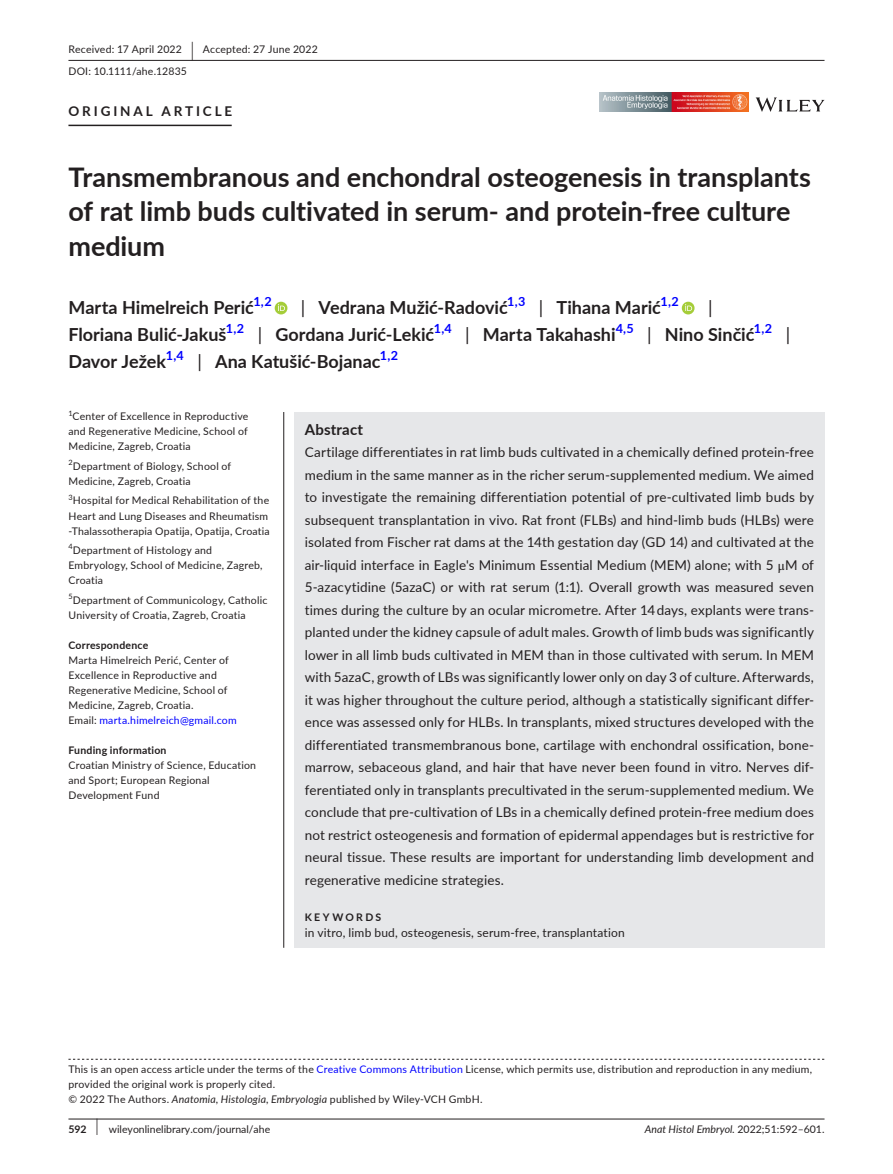
<style>
.page{position:relative;width:893px;height:1174px;background:#fff}
.page>*{position:absolute;margin:0;border:0;box-sizing:border-box;transform-origin:0 0}
.t1{font:700 27px/34.5px "Lato";color:#231f20}
.t2{font:700 18px "Lato";color:#231f20}
.t3{font:18px "Lato";color:#231f20}
.t4{font:700 15px "Lato";letter-spacing:.015em;color:#231f20}
.t5{font:13.5px/22.5px "Lato";letter-spacing:.01em;color:#231f20;text-align:justify}
.t6{font:700 13.5px "Lato";letter-spacing:.215em;color:#231f20}
.t7{font:700 12.6px "Lato";color:#00f}
.t8{font:12px "Lato";letter-spacing:.015em;color:#231f20}
.t9{font:10.5px/15px "Lato";letter-spacing:.02em;color:#231f20}
.t10{font:10.5px "Lato";color:#231f20}
.t11{font:italic 10.5px "Lato";color:#231f20}
.t12{font:700 10.5px "Lato";letter-spacing:.02em;color:#231f20}
.t13{font:700 10.5px "Lato";letter-spacing:.22em;color:#231f20}
.s1{font-size:19.65px}
.s2{font-weight:400}
.s3{color:#00f}
.s4{font-family:"STIX"}
.s5{font-style:italic}
.s6{font-weight:700}
.s7{font-size:17.4px}
.s8{font-style:normal}
</style>
<div class="page">
<hr style="left:68px;top:1118px;width:756px;height:1px;background:#231f20">
<svg style="left:756px;top:97px;width:68px;height:15px"></svg>
<img style="left:599px;top:93px;width:149px;height:19px">
<hr style="left:68px;top:60px;width:756px;height:1px;background:#231f20">
<hr style="left:68px;top:125px;width:164px;height:1px;background:#231f20">
<div style="left:275px;top:302px;width:12px;height:12px;background:#a5cd39;border-radius:50%"></div>
<svg style="left:278px;top:304px;width:7px;height:7px"></svg>
<div style="left:682px;top:302px;width:12px;height:12px;background:#a5cd39;border-radius:50%"></div>
<svg style="left:685px;top:304px;width:7px;height:7px"></svg>
<svg style="left:68px;top:1058px;width:756px;height:1px"></svg>
<div style="left:294px;top:412px;width:530px;height:535px;background:#e6e7e9"></div>
<hr style="left:283px;top:412px;width:1px;height:535px;background:#231f20">
<p class="t9" style="left:68px;top:38px;width:251px;line-height:21.8px">Received: 17 April 2022 <span class="s1">|</span> Accepted: 27 June 2022<br>DOI: 10.1111/ahe.12835</p>
<p class="t6" style="left:68px;top:101px;width:165px">ORIGINAL ARTICLE</p>
<h1 class="t1" style="left:68px;top:159px;width:744px">Transmembranous and enchondral osteogenesis in transplants of rat limb buds cultivated in serum- and protein-free culture medium</h1>
<h2 class="t2" style="left:68px;top:295px;width:187px">Marta Himelreich Perić</h2>
<p class="t7" style="left:253px;top:292px;width:20px">1,2</p>
<h2 class="t2" style="left:301px;top:295px;width:208px"><span class="s2">|</span> Vedrana Mužić-Radović</h2>
<p class="t7" style="left:507px;top:292px;width:20px">1,3</p>
<h2 class="t2" style="left:539px;top:295px;width:124px"><span class="s2">|</span> Tihana Marić</h2>
<p class="t7" style="left:660px;top:292px;width:20px">1,2</p>
<h2 class="t3" style="left:708px;top:295px;width:6px">|</h2>
<h2 class="t2" style="left:68px;top:322px;width:160px">Floriana Bulić-Jakuš</h2>
<p class="t7" style="left:226px;top:319px;width:20px">1,2</p>
<h2 class="t2" style="left:258px;top:322px;width:178px"><span class="s2">|</span> Gordana Jurić-Lekić</h2>
<p class="t7" style="left:434px;top:319px;width:19px">1,4</p>
<h2 class="t2" style="left:465px;top:322px;width:152px"><span class="s2">|</span> Marta Takahashi</h2>
<p class="t7" style="left:616px;top:319px;width:20px">4,5</p>
<h2 class="t2" style="left:647px;top:322px;width:109px"><span class="s2">|</span> Nino Sinčić</h2>
<p class="t7" style="left:754px;top:319px;width:20px">1,2</p>
<h2 class="t3" style="left:786px;top:322px;width:6px">|</h2>
<h2 class="t2" style="left:68px;top:349px;width:99px">Davor Ježek</h2>
<p class="t7" style="left:166px;top:346px;width:19px">1,4</p>
<h2 class="t2" style="left:197px;top:349px;width:185px"><span class="s2">|</span> Ana Katušić-Bojanac</h2>
<p class="t7" style="left:380px;top:346px;width:20px">1,2</p>
<p class="t9" style="left:68px;top:409px;width:181px;text-align:justify"><sup>1</sup>Center of Excellence in Reproductive and Regenerative Medicine, School of Medicine, Zagreb, Croatia</p>
<p class="t9" style="left:68px;top:458px;width:164px"><sup>2</sup>Department of Biology, School of<br>Medicine, Zagreb, Croatia</p>
<p class="t9" style="left:68px;top:493px;width:203px"><sup>3</sup>Hospital for Medical Rehabilitation of the<br>Heart and Lung Diseases and Rheumatism -Thalassotherapia Opatija, Opatija, Croatia</p>
<p class="t9" style="left:68px;top:542px;width:196px"><sup>4</sup>Department of Histology and<br>Embryology, School of Medicine, Zagreb,<br>Croatia</p>
<p class="t9" style="left:68px;top:592px;width:200px"><sup>5</sup>Department of Communicology, Catholic<br>University of Croatia, Zagreb, Croatia</p>
<p class="t12" style="left:68px;top:637px;width:81px">Correspondence</p>
<p class="t9" style="left:68px;top:652px;width:170px">Marta Himelreich Perić, Center of Excellence in Reproductive and Regenerative Medicine, School of Medicine, Zagreb, Croatia.<br>Email: <span class="s3">marta.himelreich@gmail.com</span></p>
<p class="t12" style="left:68px;top:742px;width:100px">Funding information</p>
<p class="t9" style="left:68px;top:757px;width:189px">Croatian Ministry of Science, Education and Sport; European Regional<br>Development Fund</p>
<p class="t4" style="left:305px;top:418px;width:60px">Abstract</p>
<p class="t5" style="left:305px;top:440px;width:511px">Cartilage differentiates in rat limb buds cultivated in a chemically defined protein-free medium in the same manner as in the richer serum-supplemented medium. We aimed to investigate the remaining differentiation potential of pre-cultivated limb buds by subsequent transplantation in vivo. Rat front (FLBs) and hind-limb buds (HLBs) were isolated from Fischer rat dams at the 14th gestation day (GD 14) and cultivated at the air-liquid interface in Eagle's Minimum Essential Medium (MEM) alone; with 5 <span class="s4">μ</span>M of 5-azacytidine (5azaC) or with rat serum (1:1). Overall growth was measured seven times during the culture by an ocular micrometre. After 14 days, explants were trans&shy;planted under the kidney capsule of adult males. Growth of limb buds was significantly lower in all limb buds cultivated in MEM than in those cultivated with serum. In MEM with 5azaC, growth of LBs was significantly lower only on day 3 of culture. Afterwards, it was higher throughout the culture period, although a statistically significant differ&shy;ence was assessed only for HLBs. In transplants, mixed structures developed with the differentiated transmembranous bone, cartilage with enchondral ossification, bone&shy;marrow, sebaceous gland, and hair that have never been found in vitro. Nerves dif&shy;ferentiated only in transplants precultivated in the serum-supplemented medium. We conclude that pre-cultivation of LBs in a chemically defined protein-free medium does not restrict osteogenesis and formation of epidermal appendages but is restrictive for neural tissue. These results are important for understanding limb development and regenerative medicine strategies.</p>
<p class="t13" style="left:305px;top:909px;width:78px">KEYWORDS</p>
<p class="t8" style="left:305px;top:924px;width:321px">in vitro, limb bud, osteogenesis, serum-free, transplantation</p>
<p class="t9" style="left:68px;top:1061px;width:745px">This is an open access article under the terms of the <span class="s3">Creative Commons Attribution</span> License, which permits use, distribution and reproduction in any medium, provided the original work is properly cited.<br>© 2022 The Authors. <span class="s5">Anatomia, Histologia, Embryologia</span> published by Wiley-VCH GmbH.</p>
<p class="t10" style="left:68px;top:1121px;width:203px"><span class="s6">592</span> <span class="s7">|</span> wileyonlinelibrary.com/journal/ahe</p>
<p class="t11" style="left:645px;top:1121px;width:181px">Anat Histol Embryol. <span class="s8">2022;51:592–601.</span></p>
</div>
